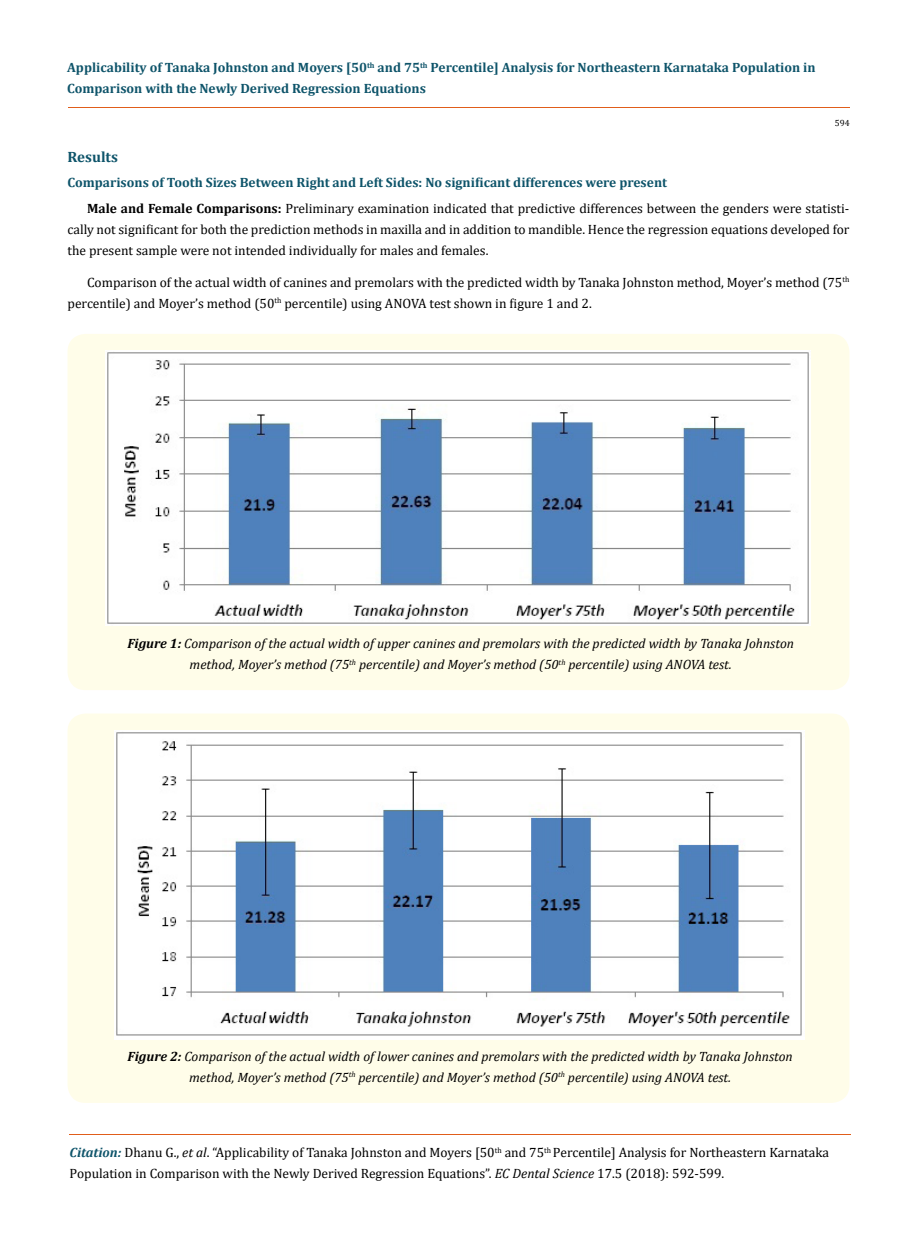
<style>
.page{position:relative;width:917px;height:1244px;background:#fff}
.page>*{position:absolute;margin:0;border:0;box-sizing:border-box;transform-origin:0 0}
.t1{font:700 15px "Cambria";color:#0e546a}
.t2{font:13.5px/21px "Cambria";color:#000}
.t3{font:italic 13.5px/21px "Cambria";color:#000;text-align:center}
.t4{font:700 13.5px/21px "Cambria";color:#0e546a}
.t5{font:9px "Cambria";color:#000}
.s1{font-weight:700;color:#0e546a}
.s2{font-weight:700}
.s3{font-weight:700;font-style:italic;color:#0e546a}
.s4{font-style:italic}
</style>
<div class="page">
<hr style="left:68px;top:108px;width:781px;height:1px;background:#e05d1a">
<hr style="left:69px;top:1134px;width:781px;height:1px;background:#e05d1a">
<div style="left:68px;top:334px;width:781px;height:356px;background:#fffde9;border-radius:18px"></div>
<img style="left:105px;top:350px;width:705px;height:275px">
<div style="left:68px;top:713px;width:781px;height:389px;background:#fffde9;border-radius:18px"></div>
<img style="left:114px;top:730px;width:690px;height:309px">
<p class="t4" style="left:67px;top:56px;width:750px">Applicability of Tanaka Johnston and Moyers [50<sup>th</sup> and 75<sup>th</sup> Percentile] Analysis for Northeastern Karnataka Population in<br>Comparison with the Newly Derived Regression Equations</p>
<p class="t5" style="left:834px;top:118px;width:16px">594</p>
<p class="t1" style="left:68px;top:146px;width:52px">Results</p>
<p class="t2" style="left:87px;top:168px;width:763px;line-height:26.8px;text-indent:-19px"><span class="s1">Comparisons of Tooth Sizes Between Right and Left Sides: No significant differences were present<br></span><span class="s2">Male and Female Comparisons:</span> Preliminary examination indicated that predictive differences between the genders were statisti-</p>
<p class="t2" style="left:68px;top:219px;width:783px">cally not significant for both the prediction methods in maxilla and in addition to mandible. Hence the regression equations developed for the present sample were not intended individually for males and females.</p>
<p class="t2" style="left:67px;top:272px;width:783px;text-indent:19px">Comparison of the actual width of canines and premolars with the predicted width by Tanaka Johnston method, Moyer’s method (75<sup>th </sup>percentile) and Moyer’s method (50<sup>th</sup> percentile) using ANOVA test shown in figure 1 and 2.</p>
<p class="t3" style="left:127px;top:632px;width:668px"><span class="s2">Figure 1:</span> Comparison of the actual width of upper canines and premolars with the predicted width by Tanaka Johnston method, Moyer’s method (75<sup>th</sup> percentile) and Moyer’s method (50<sup>th</sup> percentile) using ANOVA test.</p>
<p class="t3" style="left:127px;top:1045px;width:666px"><span class="s2">Figure 2:</span> Comparison of the actual width of lower canines and premolars with the predicted width by Tanaka Johnston method, Moyer’s method (75<sup>th</sup> percentile) and Moyer’s method (50<sup>th</sup> percentile) using ANOVA test.</p>
<p class="t2" style="left:70px;top:1142px;width:761px"><span class="s3">Citation:</span> Dhanu G., <span class="s4">et al</span>. “Applicability of Tanaka Johnston and Moyers [50<sup>th</sup> and 75<sup>th</sup> Percentile] Analysis for Northeastern Karnataka<br>Population in Comparison with the Newly Derived Regression Equations”. <span class="s4">EC Dental Science</span> 17.5 (2018): 592-599.</p>
</div>
